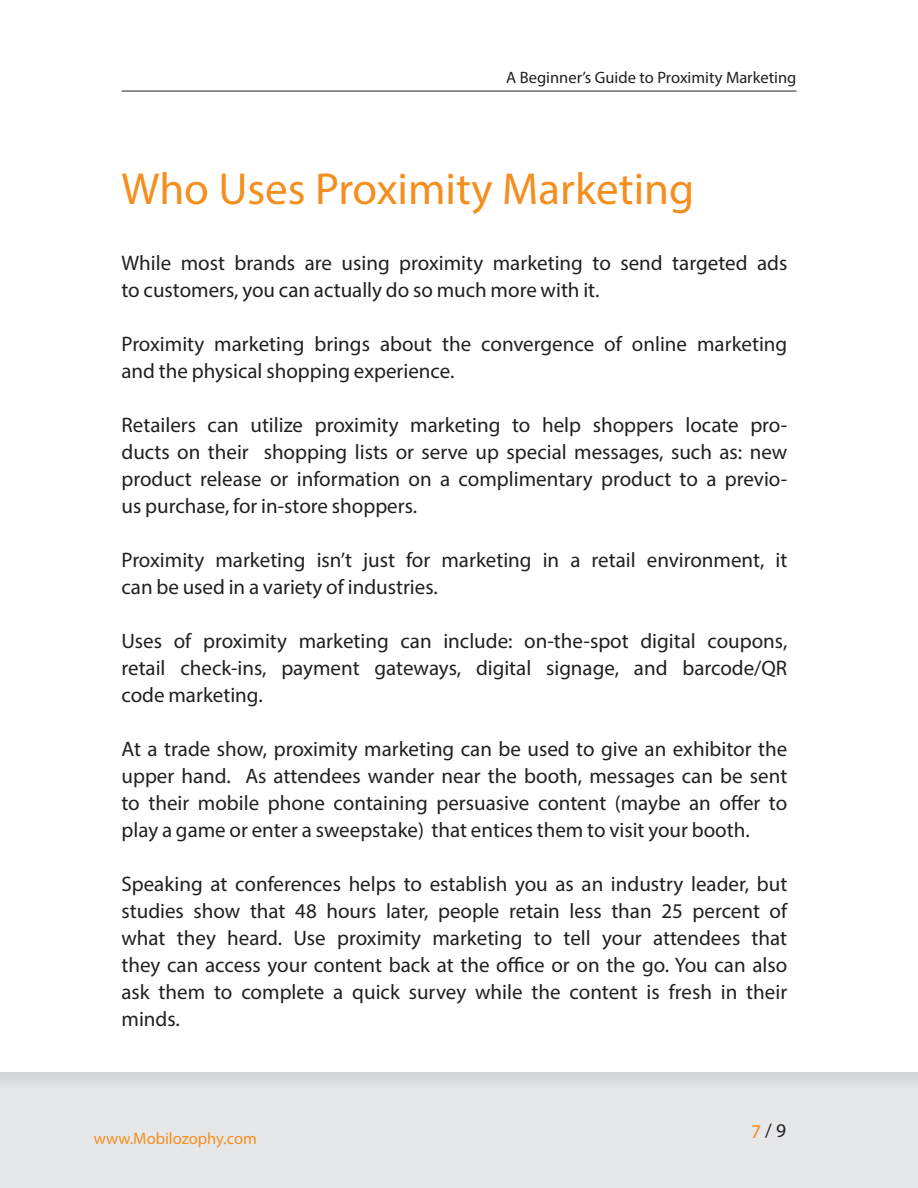
<style>
.page{position:relative;width:918px;height:1188px;background:#fff}
.page>*{position:absolute;margin:0;border:0;box-sizing:border-box;transform-origin:0 0}
.Title_30{font:45px "Myriad Pro";color:#f48f1f}
.Text_14{font:21px/27px "Myriad Pro";color:#231f20;text-align:justify}
.Page_number_-_actual{font:19.5px "Myriad Pro";color:#231f20}
.Book_title{font:16.5px "Myriad Pro";color:#231f20}
.Book_title-2{font:16.5px "Myriad Pro";color:#f48f1f}
.s1{color:#f48f1f}
</style>
<div class="page">
<div style="left:0;top:1070px;width:918px;height:118px;background:#231f20;opacity:.1"></div>
<hr style="left:122px;top:91px;width:674px;height:1px;background:#231f20">
<p class="Book_title" style="left:506px;top:67px;width:292px">A Beginner’s Guide to Proximity Marketing</p>
<p class="Title_30" style="left:122px;top:161px;width:574px">Who Uses Proximity Marketing</p>
<p class="Text_14" style="left:122px;top:249px;width:667px">While most brands are using proximity marketing to send targeted ads to customers, you can actually do so much more with it.</p>
<p class="Text_14" style="left:122px;top:330px;width:667px">Proximity marketing brings about the convergence of online marketing and the physical shopping experience.</p>
<p class="Text_14" style="left:122px;top:411px;width:667px">Retailers can utilize proximity marketing to help shoppers locate pro&shy;ducts on their shopping lists or serve up special messages, such as: new product release or information on a complimentary product to a previo&shy;us purchase, for in-store shoppers.</p>
<p class="Text_14" style="left:122px;top:546px;width:667px">Proximity marketing isn’t just for marketing in a retail environment, it can be used in a variety of industries.</p>
<p class="Text_14" style="left:122px;top:627px;width:667px">Uses of proximity marketing can include: on-the-spot digital coupons, retail check-ins, payment gateways, digital signage, and barcode/QR code marketing.</p>
<p class="Text_14" style="left:122px;top:735px;width:667px">At a trade show, proximity marketing can be used to give an exhibitor the upper hand. As attendees wander near the booth, messages can be sent to their mobile phone containing persuasive content (maybe an offer to play a game or enter a sweepstake) that entices them to visit your booth.</p>
<p class="Text_14" style="left:122px;top:870px;width:667px">Speaking at conferences helps to establish you as an industry leader, but studies show that 48 hours later, people retain less than 25 percent of what they heard. Use proximity marketing to tell your attendees that they can access your content back at the office or on the go. You can also ask them to complete a quick survey while the content is fresh in their minds.</p>
<p class="Book_title-2" style="left:94px;top:1128px;width:165px">www.Mobilozophy.com</p>
<p class="Page_number_-_actual" style="left:751px;top:1119px;width:36px"><span class="s1">7</span>/ 9</p>
</div>
